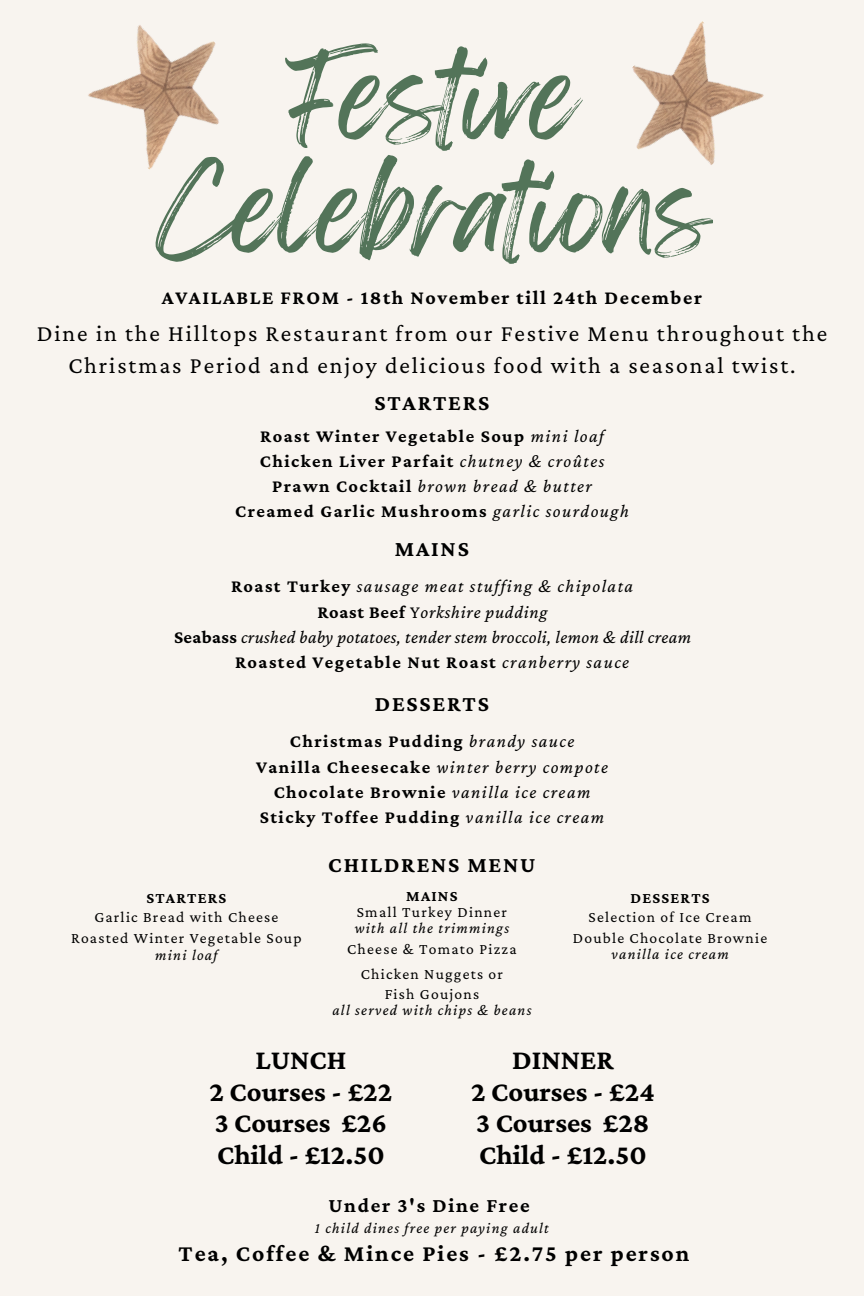
<style>
.page{position:relative;width:864px;height:1296px;background:#f8f4ef}
.page>*{position:absolute;margin:0;border:0;box-sizing:border-box;transform-origin:0 0}
.t1{font:100.8px "Feeling Passionate";color:#537459}
.t2{font:700 28.5px/31.5px "Crimson Pro";color:#000;text-align:center}
.t3{font:23.7px/31.8px "Crimson Pro";letter-spacing:.08em;color:#000;text-align:center}
.t4{font:700 23.7px "Crimson Pro";letter-spacing:.08em;color:#000}
.t5{font:700 22.5px "Crimson Pro";letter-spacing:.08em;color:#000}
.t6{font:700 20.7px "Crimson Pro";letter-spacing:.08em;color:#000}
.t7{font:700 20.1px "Crimson Pro";letter-spacing:.08em;color:#000}
.t8{font:700 18.3px "Crimson Pro";letter-spacing:.08em;color:#000}
.t9{font:italic 18.3px "Crimson Pro";letter-spacing:.08em;color:#000}
.t10{font:italic 18.3px "Crimson Pro";letter-spacing:.02em;color:#000}
.t11{font:italic 18.3px "Crimson Pro";letter-spacing:.04em;color:#000}
.t12{font:15.6px "Crimson Pro";letter-spacing:.08em;color:#000}
.t13{font:italic 15.6px "Crimson Pro";letter-spacing:.08em;color:#000}
.t14{font:700 15.6px "Crimson Pro";letter-spacing:.08em;color:#000}
.s1{font-weight:400;font-style:italic}
.s2{font-weight:700;font-style:normal}
.s3{font-style:normal}
</style>
<div class="page">
<img style="left:88px;top:25px;width:131px;height:145px">
<img style="left:632px;top:21px;width:132px;height:144px">
<p class="t1" style="left:286px;top:16px;width:293px">Festive</p>
<p class="t1" style="left:157px;top:129px;width:556px">Celebrations</p>
<p class="t7" style="left:162px;top:286px;width:542px">AVAILABLE FROM - 18th November till 24th December</p>
<h1 class="t3" style="left:37px;top:317px;width:792px">Dine in the Hilltops Restaurant from our Festive Menu throughout the<br>Christmas Period and enjoy delicious food with a seasonal twist.</h1>
<h1 class="t5" style="left:374px;top:390px;width:116px">STARTERS</h1>
<h6 class="t8" style="left:260px;top:425px;width:345px">Roast Winter Vegetable Soup <span class="s1">mini loaf</span></h6>
<h5 class="t8" style="left:260px;top:451px;width:346px">Chicken Liver Parfait <span class="s1">chutney &amp; croûtes</span></h5>
<h3 class="t9" style="left:272px;top:476px;width:321px"><span class="s2">Prawn Cocktail</span> brown bread &amp; butter</h3>
<p class="t8" style="left:235px;top:501px;width:395px">Creamed Garlic Mushrooms <span class="s1">garlic sourdough</span></p>
<p class="t5" style="left:395px;top:536px;width:75px">MAINS</p>
<p class="t9" style="left:231px;top:576px;width:404px"><span class="s2">Roast Turkey</span> sausage meat stuffing &amp; chipolata</p>
<p class="t11" style="left:317px;top:601px;width:232px"><span class="s2">Roast Beef</span> <span class="s3">Y</span>orkshire pudding</p>
<h3 class="t10" style="left:174px;top:626px;width:519px"><span class="s2">Seabass</span> crushed baby potatoes, tender stem broccoli, lemon &amp; dill cream</h3>
<p class="t8" style="left:235px;top:652px;width:396px">Roasted Vegetable Nut Roast <span class="s1">cranberry sauce</span></p>
<p class="t5" style="left:375px;top:691px;width:116px">DESSERTS</p>
<p class="t8" style="left:290px;top:731px;width:286px">Christmas Pudding <span class="s1">brandy sauce</span></p>
<p class="t9" style="left:256px;top:756px;width:353px"><span class="s2">Vanilla Cheesecake</span> winter berry compote</p>
<h3 class="t8" style="left:274px;top:781px;width:318px">Chocolate Brownie <span class="s1">vanilla ice cream</span></h3>
<p class="t8" style="left:260px;top:807px;width:346px">Sticky Toffee Pudding <span class="s1">vanilla ice cream</span></p>
<h3 class="t14" style="left:146px;top:889px;width:82px">STARTERS</h3>
<p class="t12" style="left:94px;top:908px;width:186px">Garlic Bread with Cheese</p>
<p class="t12" style="left:71px;top:929px;width:232px">Roasted Winter Vegetable Soup</p>
<p class="t13" style="left:155px;top:946px;width:64px">mini loaf</p>
<p class="t5" style="left:328px;top:852px;width:209px">CHILDRENS MENU</p>
<p class="t14" style="left:406px;top:887px;width:53px">MAINS</p>
<p class="t12" style="left:357px;top:903px;width:152px">Small Turkey Dinner</p>
<p class="t13" style="left:355px;top:919px;width:156px">with all the trimmings</p>
<p class="t12" style="left:347px;top:940px;width:171px">Cheese &amp; Tomato Pizza</p>
<p class="t12" style="left:361px;top:965px;width:144px">Chicken Nuggets or</p>
<p class="t12" style="left:385px;top:985px;width:96px">Fish Goujons</p>
<p class="t13" style="left:332px;top:1001px;width:201px">all served with chips &amp; beans</p>
<p class="t14" style="left:631px;top:889px;width:81px">DESSERTS</p>
<p class="t12" style="left:589px;top:908px;width:164px">Selection of Ice Cream</p>
<p class="t12" style="left:573px;top:929px;width:196px">Double Chocolate Brownie</p>
<p class="t13" style="left:611px;top:945px;width:119px">vanilla ice cream</p>
<p class="t2" style="left:210px;top:1044px;width:184px">LUNCH<br>2 Courses - £22<br>3 Courses £26<br>Child - £12.50</p>
<h2 class="t2" style="left:471px;top:1044px;width:185px">DINNER<br>2 Courses - £24<br>3 Courses £28<br>Child - £12.50</h2>
<h2 class="t6" style="left:328px;top:1193px;width:203px">Under 3's Dine Free</h2>
<h4 class="t4" style="left:179px;top:1239px;width:512px">Tea, Coffee &amp; Mince Pies - £2.75 per person</h4>
<p class="t13" style="left:315px;top:1219px;width:235px">1 child dines free per paying adult</p>
</div>
